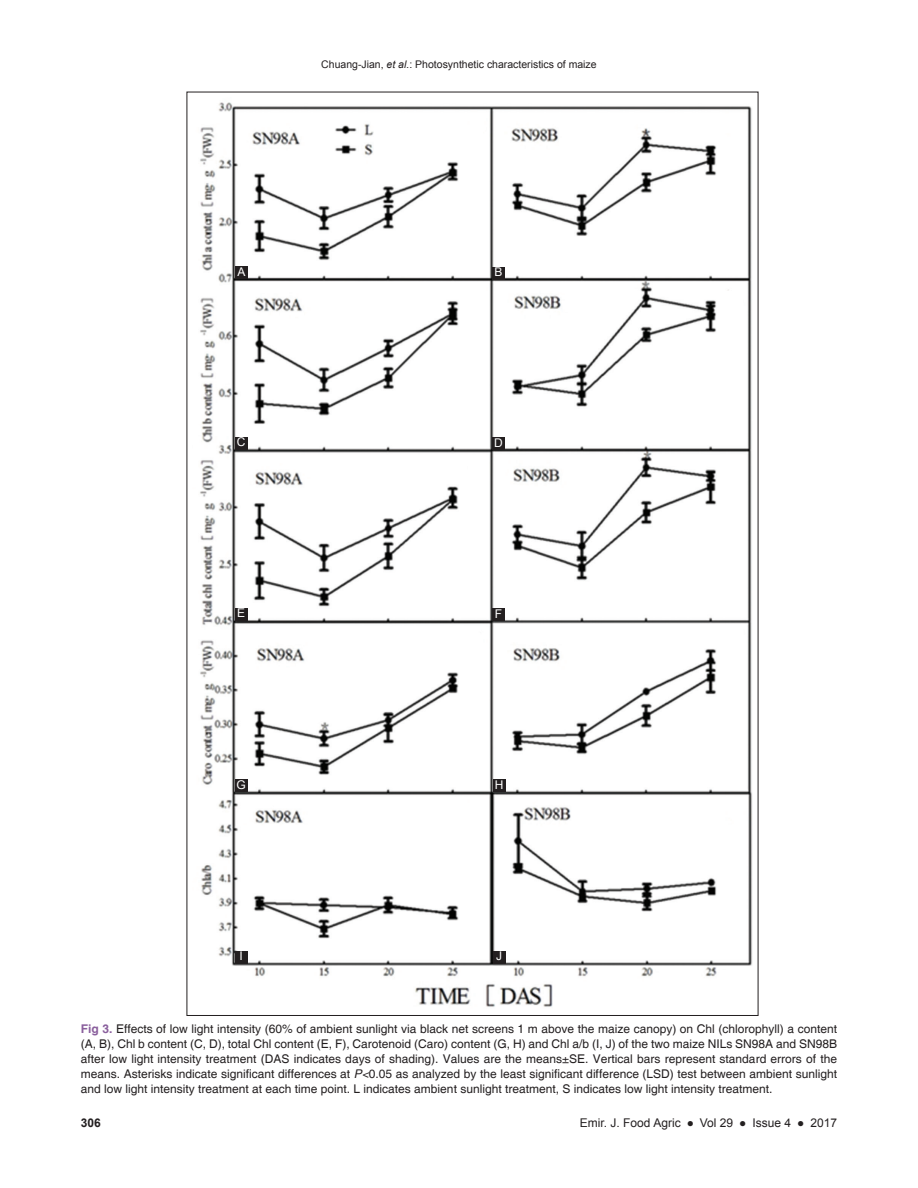
<style>
.page{position:relative;width:918px;height:1188px;background:#fff}
.page>*{position:absolute;margin:0;border:0;box-sizing:border-box;transform-origin:0 0}
.FGC{font:12px/15px "Helvetica";color:#231f20;text-align:justify}
.t1{font:12px "Arial";color:#231f20}
.LABEL{font:12px "Arial";color:#fff}
.t2{font:700 12px "Arial";color:#231f20}
.t3{font:10.5px "Arial";color:#231f20}
.s1{font-style:italic}
.s2{font-weight:700;color:#8a5f9d}
</style>
<div class="page">
<img style="left:200px;top:102px;width:553px;height:905px">
<div style="left:235px;top:266px;width:13px;height:13px;background:#231f20"></div>
<div style="left:235px;top:437px;width:13px;height:13px;background:#231f20"></div>
<div style="left:235px;top:608px;width:13px;height:13px;background:#231f20"></div>
<div style="left:235px;top:779px;width:13px;height:13px;background:#231f20"></div>
<div style="left:235px;top:951px;width:13px;height:13px;background:#231f20"></div>
<div style="left:492px;top:267px;width:13px;height:13px;background:#231f20"></div>
<div style="left:492px;top:437px;width:13px;height:13px;background:#231f20"></div>
<div style="left:492px;top:608px;width:13px;height:13px;background:#231f20"></div>
<div style="left:493px;top:779px;width:13px;height:13px;background:#231f20"></div>
<div style="left:493px;top:951px;width:13px;height:13px;background:#231f20"></div>
<p class="t3" style="left:321px;top:57px;width:277px">Chuang-Jian, <span class="s1">et al.</span>: Photosynthetic characteristics of maize</p>
<p class="LABEL" style="left:238px;top:264px;width:10px">A</p>
<p class="LABEL" style="left:494px;top:264px;width:10px">B</p>
<p class="LABEL" style="left:237px;top:434px;width:10px">C</p>
<p class="LABEL" style="left:494px;top:434px;width:10px">D</p>
<p class="LABEL" style="left:237px;top:605px;width:10px">E</p>
<p class="LABEL" style="left:495px;top:605px;width:9px">F</p>
<p class="LABEL" style="left:237px;top:776px;width:11px">G</p>
<p class="LABEL" style="left:495px;top:776px;width:10px">H</p>
<p class="LABEL" style="left:240px;top:948px;width:5px">I</p>
<p class="LABEL" style="left:496px;top:948px;width:7px">J</p>
<p class="FGC" style="left:81px;top:1022px;width:758px"><span class="s2">Fig 3.</span> Effects of low light intensity (60% of ambient sunlight via black net screens 1 m above the maize canopy) on Chl (chlorophyll) a content (A, B), Chl b content (C, D), total Chl content (E, F), Carotenoid (Caro) content (G, H) and Chl a/b (I, J) of the two maize NILs SN98A and SN98B after low light intensity treatment (DAS indicates days of shading). Values are the means±SE. Vertical bars represent standard errors of the means. Asterisks indicate significant differences at <span class="s1">P&lt;</span>0.05 as analyzed by the least significant difference (LSD) test between ambient sunlight and low light intensity treatment at each time point. L indicates ambient sunlight treatment, S indicates low light intensity treatment.</p>
<p class="t2" style="left:81px;top:1115px;width:22px">306</p>
<p class="t1" style="left:580px;top:1115px;width:259px">Emir. J. Food Agric ● Vol 29 ● Issue 4 ● 2017</p>
</div>
